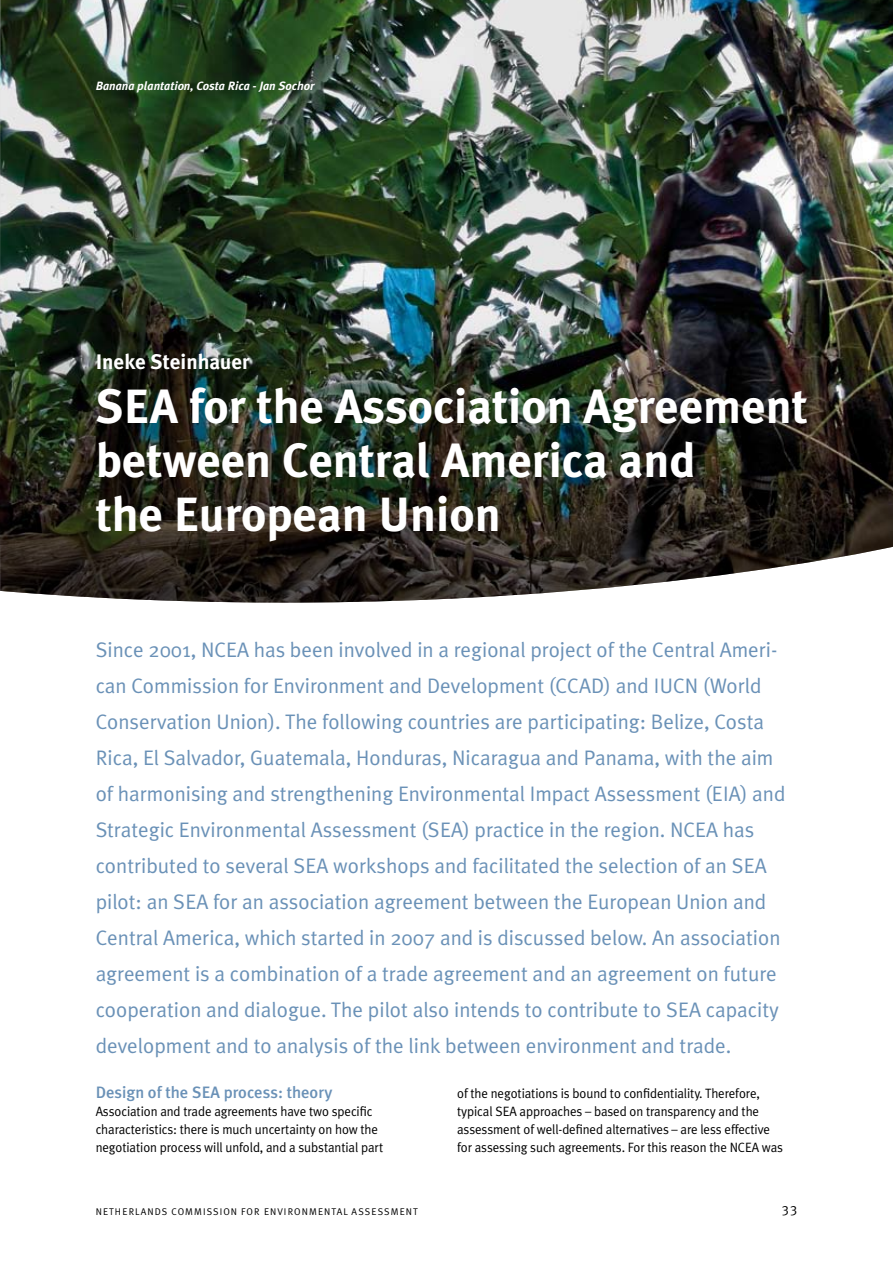
<style>
.page{position:relative;width:893px;height:1263px;background:#fff}
.page>*{position:absolute;margin:0;border:0;box-sizing:border-box;transform-origin:0 0}
.t1{font:700 48px/54px "Meta Plus";color:#fff}
.t2{font:21px/36px "Meta Plus Normal";color:#6a91b7}
.t3{font:700 21px "Meta Plus";color:#fff}
.t4{font:500 16.5px "Meta Plus";color:#6a91b7}
.t5{font:13.5px/18px "Meta Plus Normal";letter-spacing:-.005em;color:#000;scale:.96 1}
.t6{font:13.5px "Meta Plus Normal Caps";color:#000}
.t7{font:italic 700 12px "Meta Plus";color:#fff}
.t8{font:9.75px "Meta Plus Normal Caps";letter-spacing:.11em;color:#000}
</style>
<div class="page">
<img style="left:0;top:0;width:893px;height:603px">
<p class="t7" style="left:96px;top:79px;width:220px">Banana plantation, Costa Rica - Jan Sochor</p>
<p class="t3" style="left:96px;top:350px;width:155px">Ineke Steinhauer</p>
<h1 class="t1" style="left:96px;top:379px;width:714px">SEA for the Association Agreement between Central America and<br>the European Union</h1>
<p class="t2" style="left:96px;top:631px;width:691px">Since 2001, NCEA has been involved in a regional project of the Central Ameri&shy;can Commission for Environment and Development (CCAD) and IUCN (World Conservation Union). The following countries are participating: Belize, Costa Rica, El Salvador, Guatemala, Honduras, Nicaragua and Panama, with the aim of harmonising and strengthening Environmental Impact Assessment (EIA) and Strategic Environmental Assessment (SEA) practice in the region. NCEA has contributed to several SEA workshops and facilitated the selection of an SEA pilot: an SEA for an association agreement between the European Union and Central America, which started in 2007 and is discussed below. An association agreement is a combination of a trade agreement and an agreement on future cooperation and dialogue. The pilot also intends to contribute to SEA capacity development and to analysis of the link between environment and trade.-</p>
<p class="t4" style="left:96px;top:1083px;width:238px">Design of the SEA process: theory</p>
<p class="t5" style="left:96px;top:1102px;width:301px">Association and trade agreements have two specific characteristics: there is much uncertainty on how the negotiation process will unfold, and a substantial part</p>
<p class="t5" style="left:457px;top:1084px;width:341px">of the negotiations is bound to confidentiality. Therefore, typical SEA approaches – based on transparency and the assessment of well-defined alternatives – are less effective for assessing such agreements. For this reason the NCEA was</p>
<p class="t8" style="left:96px;top:1206px;width:324px">N ETHERLANDS COMMISSION FOR ENVIRONMENTAL ASSESSMENT</p>
<p class="t6" style="left:782px;top:1203px;width:17px">33</p>
</div>
